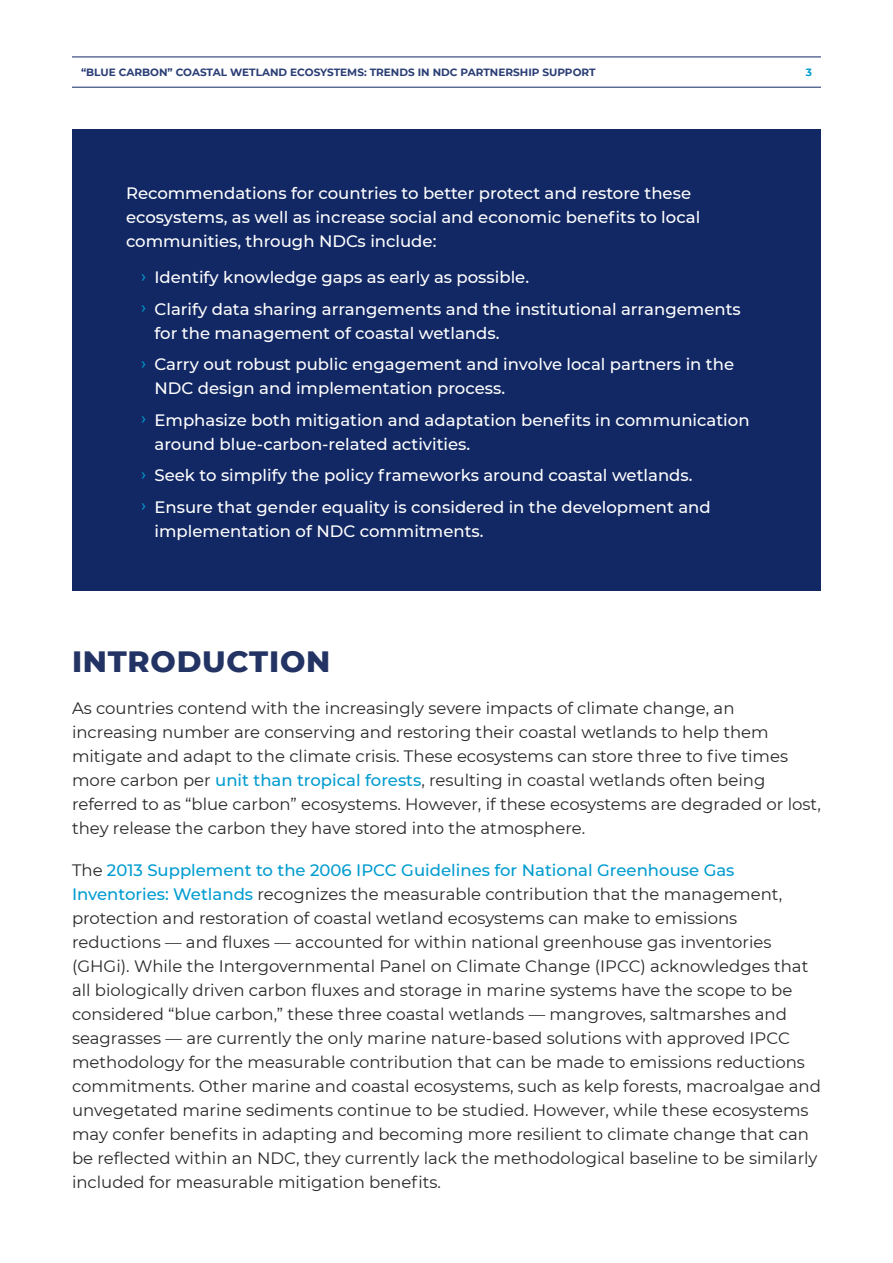
<style>
.page{position:relative;width:893px;height:1263px;background:#fff}
.page>*{position:absolute;margin:0;border:0;box-sizing:border-box;transform-origin:0 0}
.t1{font:800 30px "Montserrat";letter-spacing:.025em;color:#223364}
.t2{font:16.5px/24px "Montserrat";color:#292829}
.t3{font:500 16.5px/31.5px "Montserrat";color:#fff}
.t4{font:700 10.5px "Montserrat";color:#2a3d74}
.t5{font:700 10.5px "Montserrat";color:#009cd0}
.s1{font-family:"Roboto";font-weight:400;color:#009cd0}
.s2{font-weight:500;color:#009cd0}
</style>
<div class="page">
<hr style="left:72px;top:57px;width:749px;height:1px;background:#122864">
<hr style="left:72px;top:87px;width:749px;height:1px;background:#122864">
<div style="left:72px;top:129px;width:749px;height:461px;background:#122864"></div>
<p class="t4" style="left:81px;top:64px;width:516px">“BLUE CARBON” COASTAL WETLAND ECOSYSTEMS: TRENDS IN NDC PARTNERSHIP SUPPORT</p>
<p class="t5" style="left:806px;top:64px;width:8px">3</p>
<p class="t3" style="left:126px;top:180px;width:576px;line-height:24px">Recommendations for countries to better protect and restore these ecosystems, as well as increase social and economic benefits to local communities, through NDCs include:</p>
<p class="t3" style="left:141px;top:261px;width:601px"><span class="s1">›</span> Identify knowledge gaps as early as possible.<br><span class="s1">›</span> Clarify data sharing arrangements and the institutional arrangements</p>
<p class="t3" style="left:141px;top:316px;width:595px;text-indent:13px">for the management of coastal wetlands.<br><span class="s1">›</span> Carry out robust public engagement and involve local partners in the</p>
<p class="t3" style="left:141px;top:372px;width:610px;text-indent:13px">NDC design and implementation process.<br><span class="s1">›</span> Emphasize both mitigation and adaptation benefits in communication</p>
<p class="t3" style="left:141px;top:427px;width:571px;text-indent:13px">around blue-carbon-related activities.<br><span class="s1">›</span> Seek to simplify the policy frameworks around coastal wetlands.<br><span class="s1">›</span> Ensure that gender equality is considered in the development and</p>
<p class="t3" style="left:154px;top:514px;width:330px">implementation of NDC commitments.</p>
<h1 class="t1" style="left:72px;top:639px;width:260px">INTRODUCTION</h1>
<p class="t2" style="left:72px;top:695px;width:750px">As countries contend with the increasingly severe impacts of climate change, an increasing number are conserving and restoring their coastal wetlands to help them mitigate and adapt to the climate crisis. These ecosystems can store three to five times more carbon per <span class="s2">unit than tropical forests</span>, resulting in coastal wetlands often being referred to as “blue carbon” ecosystems. However, if these ecosystems are degraded or lost, they release the carbon they have stored into the atmosphere.</p>
<p class="t2" style="left:72px;top:857px;width:750px">The <span class="s2">2013 Supplement to the 2006 IPCC Guidelines for National Greenhouse Gas Inventories: Wetlands</span> recognizes the measurable contribution that the management, protection and restoration of coastal wetland ecosystems can make to emissions reductions — and fluxes — accounted for within national greenhouse gas inventories (GHGi). While the Intergovernmental Panel on Climate Change (IPCC) acknowledges that all biologically driven carbon fluxes and storage in marine systems have the scope to be considered “blue carbon,” these three coastal wetlands — mangroves, saltmarshes and seagrasses — are currently the only marine nature-based solutions with approved IPCC methodology for the measurable contribution that can be made to emissions reductions commitments. Other marine and coastal ecosystems, such as kelp forests, macroalgae and unvegetated marine sediments continue to be studied. However, while these ecosystems may confer benefits in adapting and becoming more resilient to climate change that can be reflected within an NDC, they currently lack the methodological baseline to be similarly included for measurable mitigation benefits.</p>
</div>
